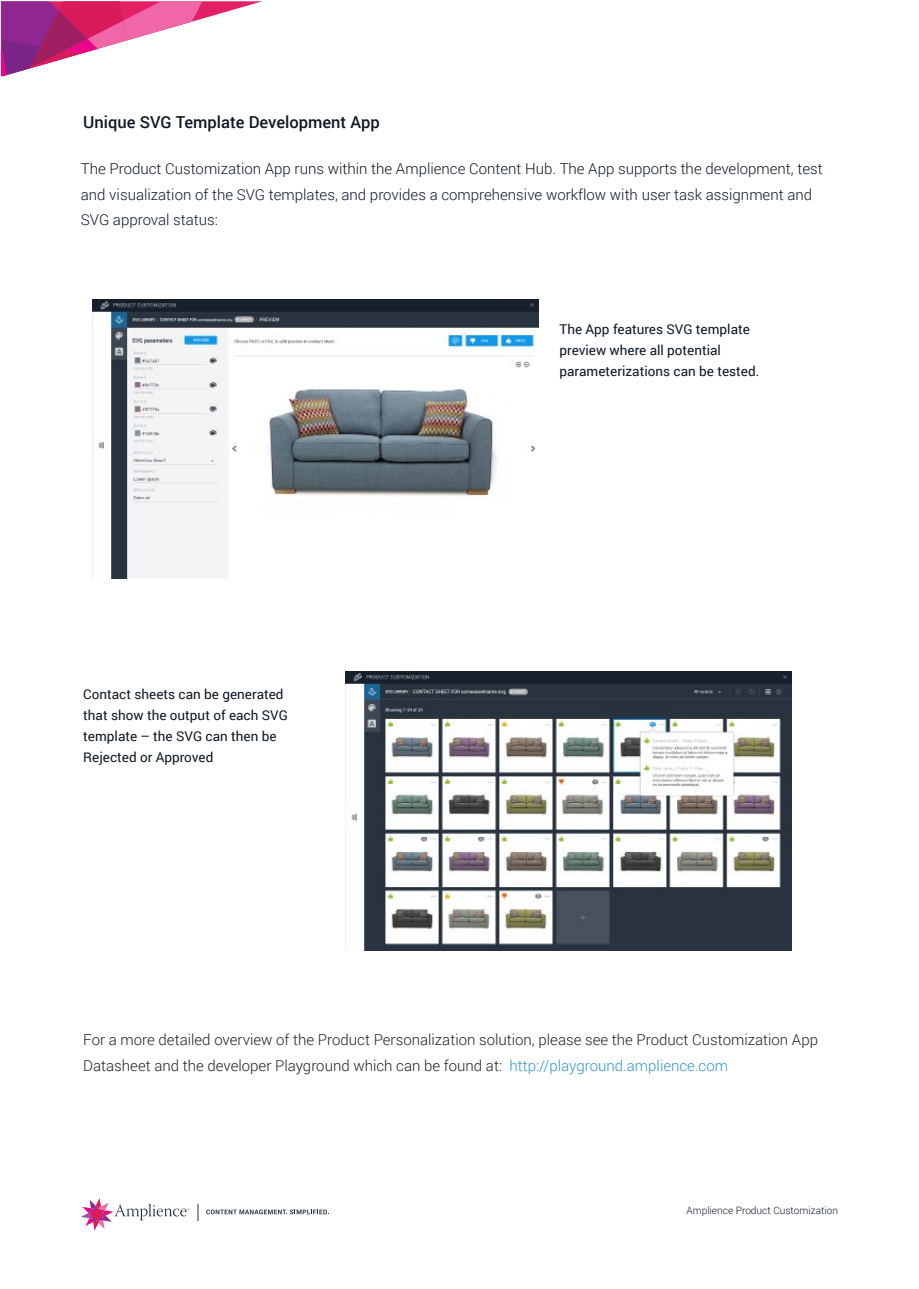
<style>
.page{position:relative;width:919px;height:1289px;background:#fff}
.page>*{position:absolute;margin:0;border:0;box-sizing:border-box;transform-origin:0 0}
.t1{font:500 16.5px "Roboto";color:#0e1823}
.t2{font:300 15px/25.5px "Roboto";color:#0e1823}
.t3{font:300 15px/25.5px "Roboto";color:#231f20}
.t4{font:13.5px/21px "Roboto";color:#0e1823}
.t5{font:300 10.2px "Roboto";color:#0e1823}
.s1{color:#2e96d3}
</style>
<div class="page">
<svg style="left:1px;top:1px;width:261px;height:75px"></svg>
<svg style="left:198px;top:1203px;width:1px;height:17px"></svg>
<svg style="left:81px;top:1198px;width:109px;height:32px"></svg>
<svg style="left:206px;top:1209px;width:123px;height:5px"></svg>
<img style="left:345px;top:671px;width:446px;height:279px">
<img style="left:92px;top:300px;width:446px;height:278px">
<p class="t1" style="left:83px;top:111px;width:298px">Unique SVG Template Development App</p>
<p class="t2" style="left:81px;top:156px;width:743px">The Product Customization App runs within the Amplience Content Hub. The App supports the development, test and visualization of the SVG templates, and provides a comprehensive workflow with user task assignment and<br>SVG approval status:</p>
<p class="t4" style="left:83px;top:682px;width:206px">Contact sheets can be generated that show the output of each SVG template – the SVG can then be<br>Rejected or Approved</p>
<p class="t4" style="left:559px;top:318px;width:201px">The App features SVG template preview where all potential parameterizations can be tested.</p>
<p class="t3" style="left:83px;top:1026px;width:736px">For a more detailed overview of the Product Personalization solution, please see the Product Customization App<br>Datasheet and the developer Playground which can be found at: <span class="s1">http://playground.amplience.com</span></p>
<p class="t5" style="left:686px;top:1203px;width:153px">Amplience Product Customization</p>
</div>
